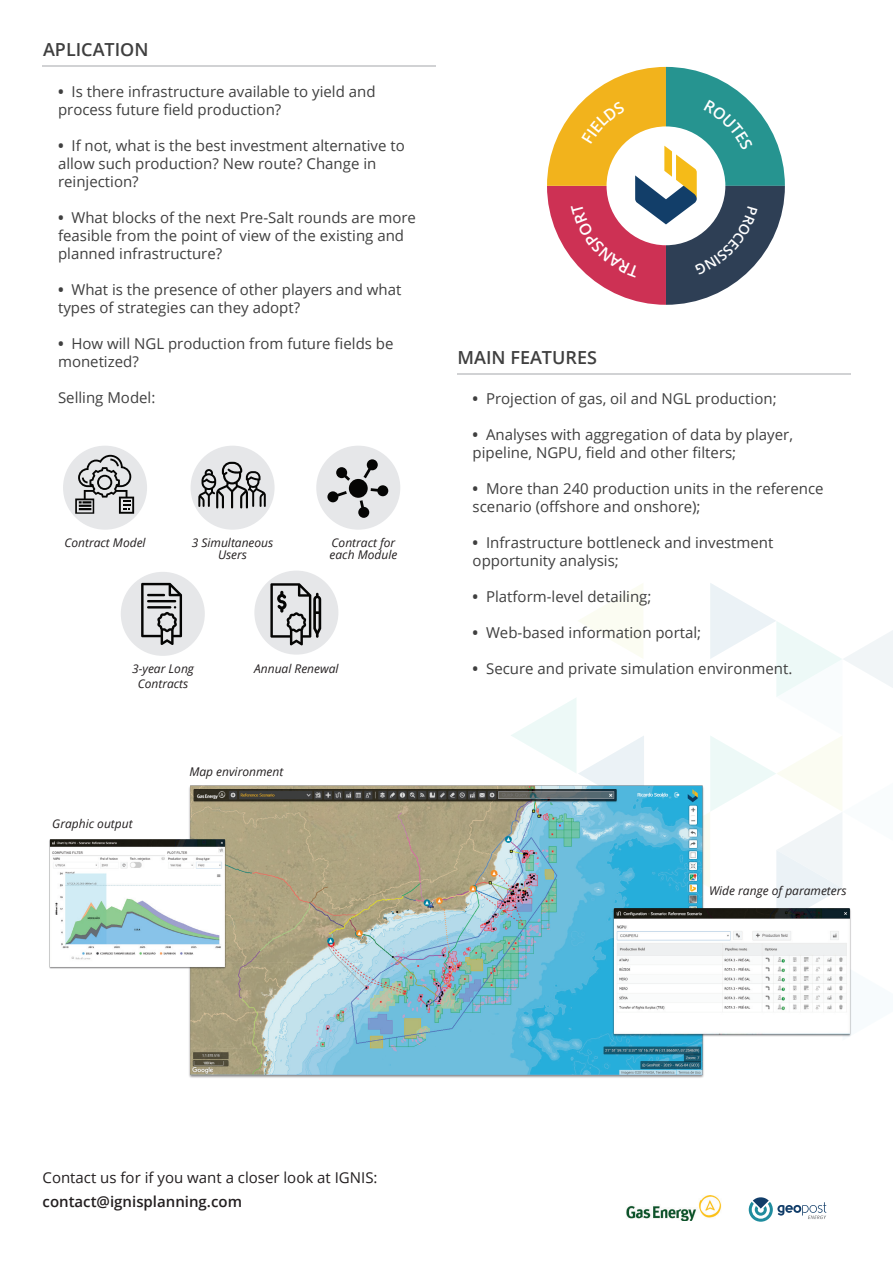
<style>
.page{position:relative;width:893px;height:1263px;background:#fff}
.page>*{position:absolute;margin:0;border:0;box-sizing:border-box;transform-origin:0 0}
.t1{font:600 18px "Open Sans";color:#3f3f3f}
.t2{font:15px/18px "Open Sans";color:#3f3f3f}
.t3{font:15px "Open Sans";color:#231f20}
.t4{font:600 15px "Open Sans";color:#231f20}
.t5{font:italic 12px/12px "Open Sans";color:#231f20;text-align:center}
.s1{font-weight:700}
</style>
<div class="page">
<div style="left:63px;top:446px;width:84px;height:84px;background:#e6e7e9;border-radius:50%"></div>
<div style="left:121px;top:572px;width:84px;height:84px;background:#e6e7e9;border-radius:50%"></div>
<div style="left:254px;top:571px;width:84px;height:84px;background:#e6e7e9;border-radius:50%"></div>
<div style="left:191px;top:446px;width:84px;height:84px;background:#e6e7e9;border-radius:50%"></div>
<div style="left:316px;top:446px;width:84px;height:84px;background:#e6e7e9;border-radius:50%"></div>
<svg style="left:511px;top:583px;width:382px;height:316px"></svg>
<hr style="left:43px;top:65px;width:393px;height:2px;background:#d1d2d4">
<hr style="left:457px;top:372px;width:393px;height:2px;background:#d1d2d4">
<img style="left:189px;top:785px;width:516px;height:293px">
<img style="left:49px;top:834px;width:182px;height:138px">
<img style="left:603px;top:899px;width:249px;height:145px">
<img style="left:626px;top:1195px;width:96px;height:25px">
<svg style="left:749px;top:1197px;width:77px;height:25px"></svg>
<svg style="left:75px;top:455px;width:59px;height:59px"></svg>
<svg style="left:198px;top:462px;width:68px;height:46px"></svg>
<svg style="left:336px;top:467px;width:14px;height:14px"></svg>
<svg style="left:363px;top:459px;width:15px;height:19px"></svg>
<svg style="left:358px;top:485px;width:30px;height:33px"></svg>
<svg style="left:327px;top:491px;width:20px;height:11px"></svg>
<div style="left:349px;top:479px;width:19px;height:19px;background:#050504;border-radius:50%"></div>
<svg style="left:141px;top:583px;width:41px;height:62px"></svg>
<svg style="left:270px;top:583px;width:51px;height:62px"></svg>
<svg style="left:547px;top:67px;width:238px;height:238px"></svg>
<p class="t1" style="left:43px;top:37px;width:107px">APLICATION</p>
<p class="t2" style="left:58px;top:82px;width:319px"><span class="s1">•</span> Is there infrastructure available to yield and process future field production?</p>
<p class="t2" style="left:58px;top:136px;width:348px"><span class="s1">•</span> If not, what is the best investment alternative to allow such production? New route? Change in reinjection?</p>
<p class="t2" style="left:58px;top:208px;width:359px"><span class="s1">•</span> What blocks of the next Pre-Salt rounds are more feasible from the point of view of the existing and planned infrastructure?</p>
<p class="t2" style="left:58px;top:280px;width:345px"><span class="s1">•</span> What is the presence of other players and what types of strategies can they adopt?</p>
<p class="t2" style="left:58px;top:334px;width:337px"><span class="s1">•</span> How will NGL production from future fields be monetized?</p>
<p class="t2" style="left:58px;top:388px;width:99px">Selling Model:</p>
<p class="t5" style="left:64px;top:536px;width:83px">Contract Model</p>
<p class="t5" style="left:192px;top:536px;width:83px">3 Simultaneous<br>Users</p>
<p class="t5" style="left:330px;top:536px;width:69px;text-align:left">Contract for each Module</p>
<p class="t5" style="left:132px;top:661px;width:63px;line-height:15px">3-year Long<br>Contracts</p>
<p class="t5" style="left:254px;top:663px;width:86px">Annual Renewal</p>
<p class="t5" style="left:52px;top:817px;width:82px">Graphic output</p>
<p class="t5" style="left:189px;top:765px;width:95px">Map environment</p>
<p class="t1" style="left:458px;top:345px;width:141px">MAIN FEATURES</p>
<p class="t2" style="left:473px;top:389px;width:305px"><span class="s1">•</span> Projection of gas, oil and NGL production;</p>
<p class="t2" style="left:473px;top:425px;width:322px"><span class="s1">•</span> Analyses with aggregation of data by player, pipeline, NGPU, field and other filters;</p>
<p class="t2" style="left:473px;top:479px;width:352px"><span class="s1">•</span> More than 240 production units in the reference scenario (offshore and onshore);</p>
<p class="t2" style="left:473px;top:533px;width:302px"><span class="s1">•</span> Infrastructure bottleneck and investment opportunity analysis;</p>
<p class="t2" style="left:473px;top:587px;width:180px"><span class="s1">•</span> Platform-level detailing;</p>
<p class="t2" style="left:473px;top:623px;width:230px"><span class="s1">•</span> Web-based information portal;</p>
<p class="t2" style="left:473px;top:659px;width:321px"><span class="s1">•</span> Secure and private simulation environment.</p>
<p class="t5" style="left:709px;top:884px;width:139px">Wide range of parameters</p>
<p class="t3" style="left:43px;top:1167px;width:336px">Contact us for if you want a closer look at IGNIS:</p>
<p class="t4" style="left:43px;top:1191px;width:201px">contact@ignisplanning.com</p>
</div>
